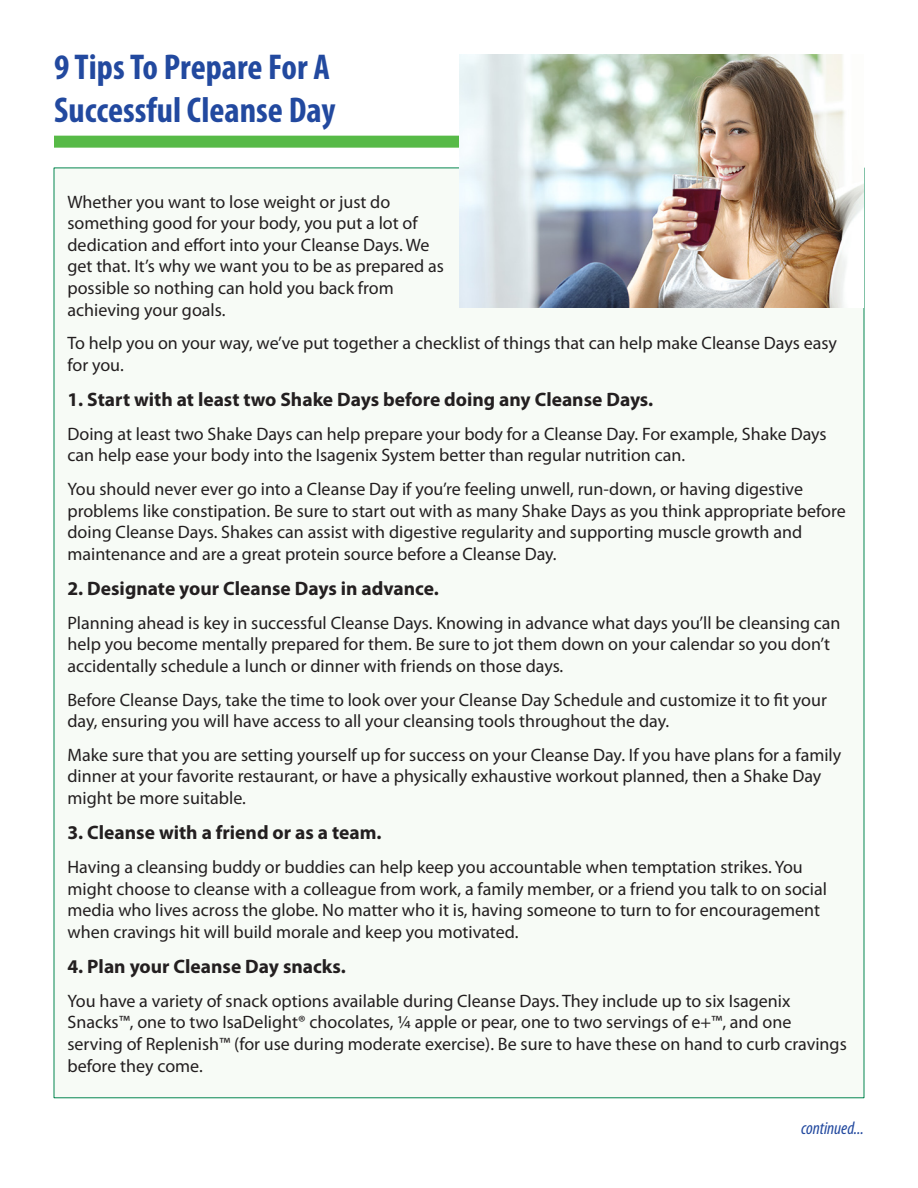
<style>
.page{position:relative;width:918px;height:1188px;background:#fff}
.page>*{position:absolute;margin:0;border:0;box-sizing:border-box;transform-origin:0 0}
.t1{font:700 condensed 36px/43.2px "Myriad Pro";color:#22499f}
.t2{font:700 19.5px "Myriad Pro";color:#231f20}
.t3{font:18px/21.6px "Myriad Pro";color:#231f20}
.t4{font:italic condensed 18px "Myriad Pro";color:#22499f}
</style>
<div class="page">
<div style="left:54px;top:168px;width:810px;height:930px;background:#f7fbf6"></div>
<div style="left:54px;top:136px;width:405px;height:12px;background:#57ba47"></div>
<img style="left:459px;top:54px;width:405px;height:253px">
<h1 class="t1" style="left:54px;top:48px;width:283px">9 Tips To Prepare For A<br>Successful Cleanse Day</h1>
<p class="t3" style="left:68px;top:192px;width:378px">Whether you want to lose weight or just do something good for your body, you put a lot of dedication and effort into your Cleanse Days. We get that. It’s why we want you to be as prepared as possible so nothing can hold you back from achieving your goals.</p>
<p class="t3" style="left:68px;top:334px;width:771px">To help you on your way, we’ve put together a checklist of things that can help make Cleanse Days easy for you.</p>
<p class="t2" style="left:68px;top:392px;width:587px">1. Start with at least two Shake Days before doing any Cleanse Days.</p>
<p class="t3" style="left:68px;top:425px;width:761px">Doing at least two Shake Days can help prepare your body for a Cleanse Day. For example, Shake Days can help ease your body into the Isagenix System better than regular nutrition can.</p>
<p class="t3" style="left:68px;top:480px;width:780px">You should never ever go into a Cleanse Day if you’re feeling unwell, run-down, or having digestive problems like constipation. Be sure to start out with as many Shake Days as you think appropriate before doing Cleanse Days. Shakes can assist with digestive regularity and supporting muscle growth and maintenance and are a great protein source before a Cleanse Day.</p>
<p class="t2" style="left:68px;top:581px;width:373px">2. Designate your Cleanse Days in advance.</p>
<p class="t3" style="left:68px;top:614px;width:775px">Planning ahead is key in successful Cleanse Days. Knowing in advance what days you’ll be cleansing can help you become mentally prepared for them. Be sure to jot them down on your calendar so you don’t accidentally schedule a lunch or dinner with friends on those days.</p>
<p class="t3" style="left:68px;top:690px;width:761px">Before Cleanse Days, take the time to look over your Cleanse Day Schedule and customize it to fit your day, ensuring you will have access to all your cleansing tools throughout the day.</p>
<p class="t3" style="left:68px;top:746px;width:775px">Make sure that you are setting yourself up for success on your Cleanse Day. If you have plans for a family dinner at your favorite restaurant, or have a physically exhaustive workout planned, then a Shake Day might be more suitable.</p>
<p class="t2" style="left:68px;top:825px;width:316px">3. Cleanse with a friend or as a team.</p>
<p class="t3" style="left:68px;top:858px;width:761px">Having a cleansing buddy or buddies can help keep you accountable when temptation strikes. You might choose to cleanse with a colleague from work, a family member, or a friend you talk to on social media who lives across the globe. No matter who it is, having someone to turn to for encouragement when cravings hit will build morale and keep you motivated.</p>
<p class="t2" style="left:68px;top:959px;width:280px">4. Plan your Cleanse Day snacks.</p>
<p class="t3" style="left:68px;top:992px;width:781px">You have a variety of snack options available during Cleanse Days. They include up to six Isagenix Snacks™, one to two IsaDelight® chocolates, ¼ apple or pear, one to two servings of e+™, and one serving of Replenish™ (for use during moderate exercise). Be sure to have these on hand to curb cravings before they come.</p>
<p class="t4" style="left:801px;top:1121px;width:64px">continued...</p>
</div>
